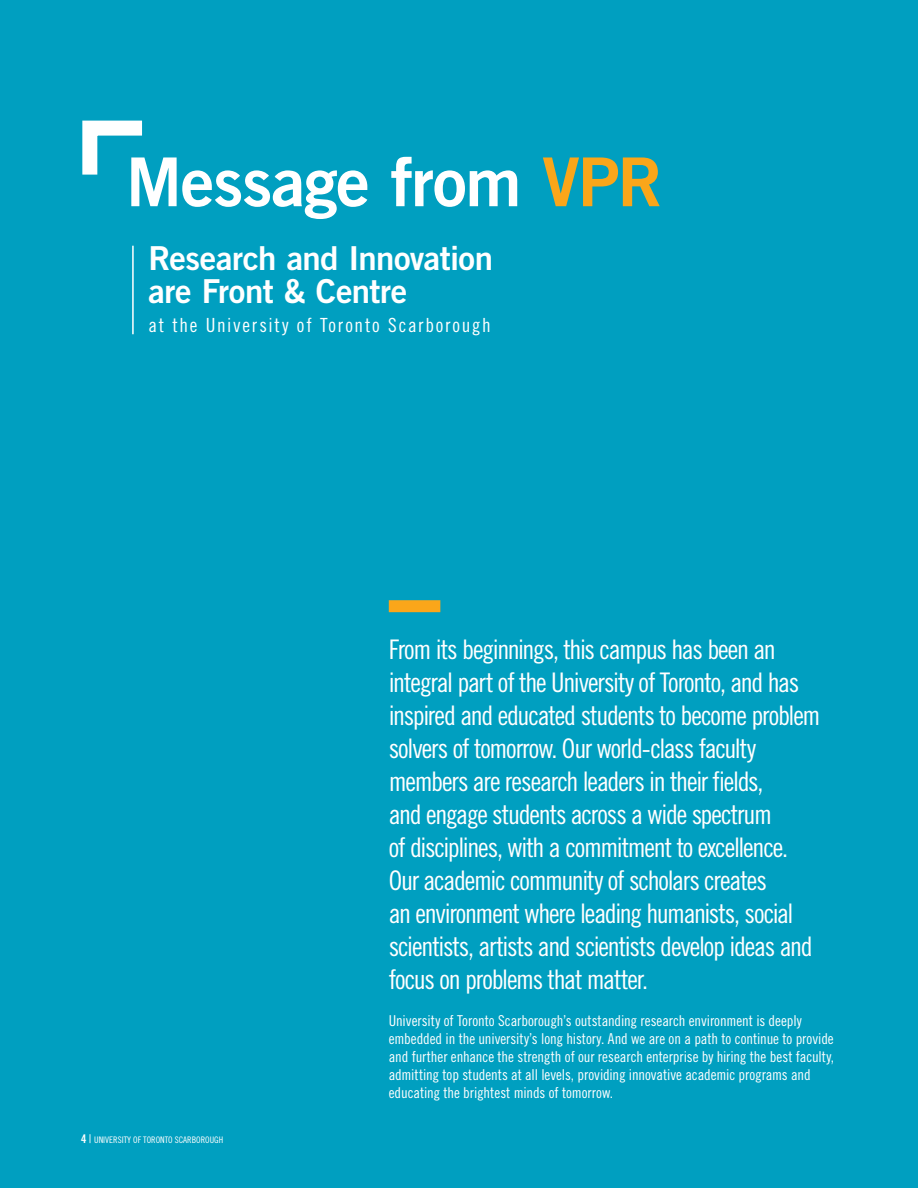
<style>
.page{position:relative;width:918px;height:1188px;background:#009fc0}
.page>*{position:absolute;margin:0;border:0;box-sizing:border-box;transform-origin:0 0}
.t1{font:67.5px "Trade Gothic Bold Two";letter-spacing:-.02em;color:#fff}
.t2{font:33px/33.5px "Trade Gothic Bold Two";letter-spacing:-.015em;color:#fff}
.t3{font:27px/33px "Trade Gothic Cond Eighteen";letter-spacing:-.055em;color:#fff}
.t4{font:19.5px "Trade Gothic Cond Eighteen";letter-spacing:.085em;color:#fff}
.t5{font:15px/18px "Trade Gothic Cond Eighteen";letter-spacing:-.01em;color:#fff}
.t6{font:9px "Trade Gothic Cond Eighteen";color:#fff}
.s1{color:#faa61a}
.s2{font-family:"Trade Gothic Bold Cond Twenty";font-size:12px}
.s3{font-size:12px}
</style>
<div class="page">
<div style="left:389px;top:600px;width:51px;height:12px;background:#faa61a"></div>
<svg style="left:82px;top:120px;width:61px;height:55px"></svg>
<hr style="left:132px;top:246px;width:2px;height:88px;background:#fff">
<h1 class="t1" style="left:126px;top:140px;width:538px">Message from <span class="s1">VPR</span></h1>
<p class="t2" style="left:148px;top:241px;width:346px">Research and Innovation are Front &amp; Centre</p>
<p class="t4" style="left:148px;top:314px;width:344px">at the University of Toronto Scarborough</p>
<p class="t3" style="left:389px;top:633px;width:433px">From its beginnings, this campus has been an integral part of the University of Toronto, and has inspired and educated students to become problem solvers of tomorrow. Our world-class faculty members are research leaders in their fields,<br>and engage students across a wide spectrum<br>of disciplines, with a commitment to excellence.<br>Our academic community of scholars creates<br>an environment where leading humanists, social scientists, artists and scientists develop ideas and focus on problems that matter.</p>
<p class="t6" style="left:81px;top:1135px;width:144px"><span class="s2">4</span> <span class="s3">|</span> University of Toronto Scarborough</p>
<p class="t5" style="left:389px;top:1011px;width:447px">University of Toronto Scarborough’s outstanding research environment is deeply embedded in the university’s long history. And we are on a path to continue to provide and further enhance the strength of our research enterprise by hiring the best faculty, admitting top students at all levels, providing innovative academic programs and educating the brightest minds of tomorrow.</p>
</div>
